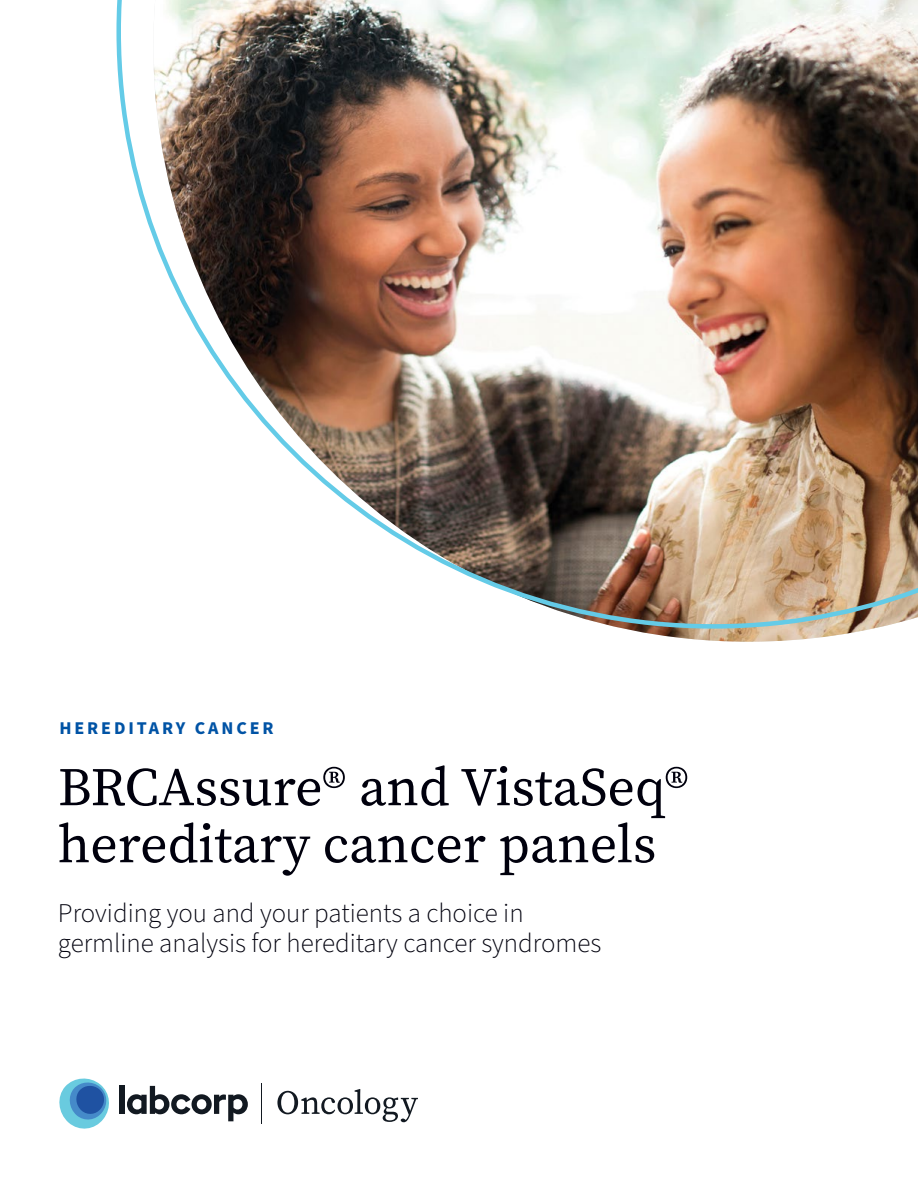
<style>
.page{position:relative;width:918px;height:1188px;background:#fff}
.page>*{position:absolute;margin:0;border:0;box-sizing:border-box;transform-origin:0 0}
.t1{font:54px/57px "Source Serif Pro";color:#00000d}
.t2{font:300 27px/30px "Source Sans Pro";color:#00000d}
.t3{font:700 18px "Source Sans Pro";letter-spacing:.16em;color:#0053a5}
</style>
<div class="page">
<img style="left:626px;top:629px;width:245px;height:13px">
<img style="left:116px;top:0;width:802px;height:629px">
<div style="left:119px;top:1086px;width:6px;height:28px;background:#121921"></div>
<svg style="left:127px;top:1086px;width:121px;height:35px"></svg>
<svg style="left:59px;top:1079px;width:50px;height:50px"></svg>
<svg style="left:277px;top:1089px;width:141px;height:33px"></svg>
<hr style="left:261px;top:1083px;width:1px;height:41px;background:#121921">
<p class="t3" style="left:59px;top:716px;width:216px">HEREDITARY CANCER</p>
<h1 class="t1" style="left:58px;top:759px;width:632px">BRCAssure® and VistaSeq® hereditary cancer panels</h1>
<p class="t2" style="left:58px;top:898px;width:545px">Providing you and your patients a choice in germline analysis for hereditary cancer syndromes</p>
</div>
